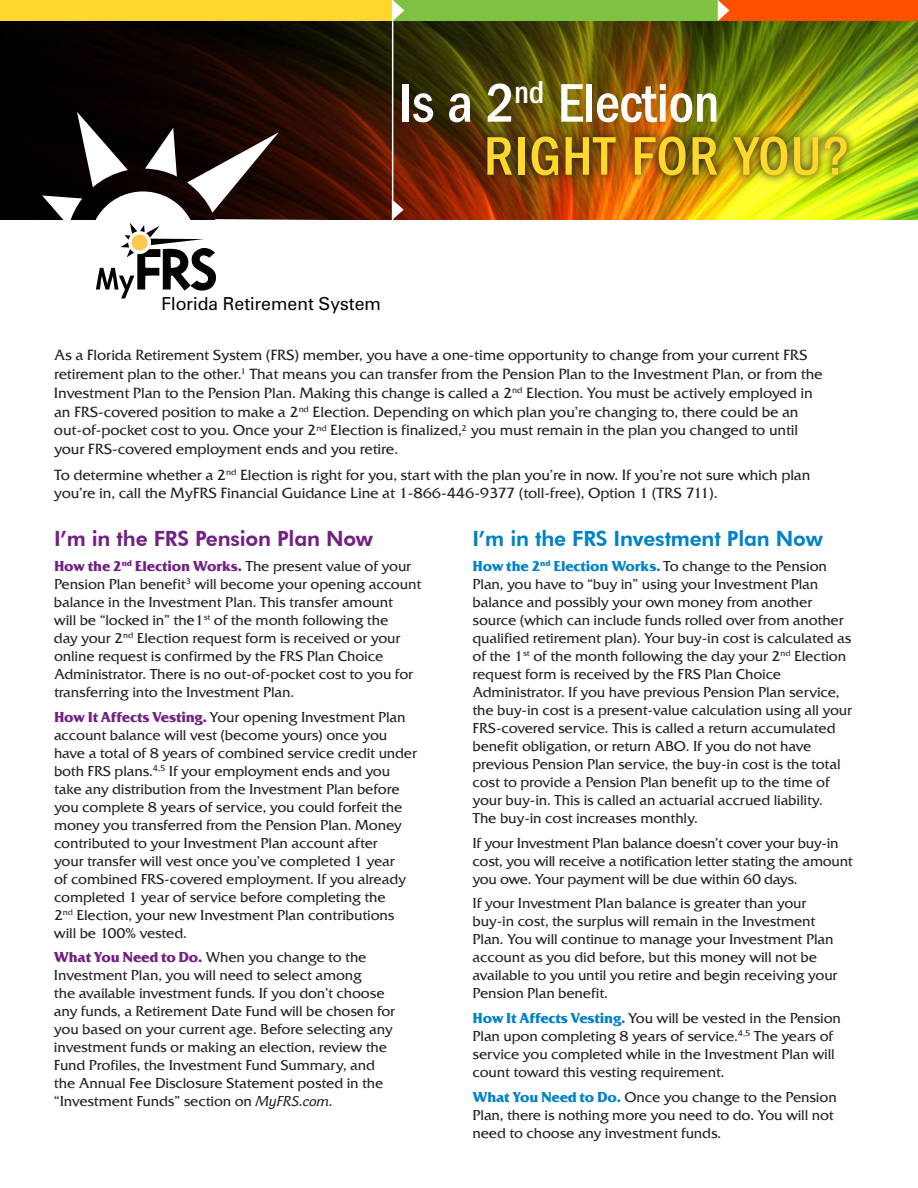
<style>
.page{position:relative;width:918px;height:1188px;background:#fff}
.page>*{position:absolute;margin:0;border:0;box-sizing:border-box;transform-origin:0 0}
.t1{font:500 condensed 56.25px/52.9px "Franklin Gothic";letter-spacing:-.005em;color:#fff}
.t2{font:800 21px "Futura BT";letter-spacing:-.01em;color:#0082c8}
.t3{font:800 21px "Futura BT";letter-spacing:-.01em;color:#722182}
.t4{font:18px "Zurich BT";color:#040503}
.t5{font:14.7px/18.8px "Friz Qua";letter-spacing:-.01em;color:#231f20}
.t6{font:14.25px/18px "Friz Qua";letter-spacing:-.01em;color:#231f20}
.s1{color:#ffd82b}
.s2{font-weight:700;color:#722182}
.s3{font-style:italic}
.s4{font-weight:700;color:#0082c8}
</style>
<div class="page">
<img style="left:0;top:21px;width:918px;height:198px">
<div style="left:0;top:0;width:393px;height:21px;background:#ffd82b"></div>
<div style="left:718px;top:0;width:200px;height:21px;background:#ff5000"></div>
<div style="left:393px;top:0;width:325px;height:21px;background:#7fc241"></div>
<img style="left:574px;top:127px;width:282px;height:58px">
<hr style="left:392px;top:0;width:1px;height:225px;background:#fff">
<svg style="left:393px;top:0;width:11px;height:21px"></svg>
<svg style="left:718px;top:0;width:12px;height:21px"></svg>
<svg style="left:16px;top:112px;width:558px;height:187px"></svg>
<h1 class="t1" style="left:484px;top:77px;width:368px;text-indent:-85px">Is a 2<sup>nd</sup> Election<br><span class="s1">RIGHT FOR YOU?</span></h1>
<p class="t4" style="left:161px;top:293px;width:221px">Florida Retirement System</p>
<p class="t5" style="left:54px;top:346px;width:770px">As a Florida Retirement System (FRS) member, you have a one-time opportunity to change from your current FRS retirement plan to the other.<sup>1</sup> That means you can transfer from the Pension Plan to the Investment Plan, or from the Investment Plan to the Pension Plan. Making this change is called a 2<sup>nd</sup> Election. You must be actively employed in an FRS-covered position to make a 2<sup>nd</sup> Election. Depending on which plan you’re changing to, there could be an out-of-pocket cost to you. Once your 2<sup>nd</sup> Election is finalized,<sup>2</sup> you must remain in the plan you changed to until your FRS-covered employment ends and you retire.</p>
<p class="t5" style="left:54px;top:465px;width:758px">To determine whether a 2<sup>nd</sup> Election is right for you, start with the plan you’re in now. If you’re not sure which plan you’re in, call the MyFRS Financial Guidance Line at 1-866-446-9377 (toll-free), Option 1 (TRS 711).</p>
<h2 class="t3" style="left:54px;top:526px;width:321px">I’m in the FRS Pension Plan Now</h2>
<p class="t6" style="left:54px;top:557px;width:369px"><span class="s2">How the 2</span><sup>nd</sup> <span class="s2">Election Works.</span> The present value of your Pension Plan benefit<sup>3</sup> will become your opening account balance in the Investment Plan. This transfer amount<br>will be “locked in” the1<sup>st</sup> of the month following the<br>day your 2<sup>nd</sup> Election request form is received or your online request is confirmed by the FRS Plan Choice Administrator. There is no out-of-pocket cost to you for transferring into the Investment Plan.</p>
<p class="t6" style="left:54px;top:708px;width:365px"><span class="s2">How It Affects Vesting.</span> Your opening Investment Plan account balance will vest (become yours) once you have a total of 8 years of combined service credit under both FRS plans.<sup>4,5</sup> If your employment ends and you take any distribution from the Investment Plan before you complete 8 years of service, you could forfeit the money you transferred from the Pension Plan. Money contributed to your Investment Plan account after<br>your transfer will vest once you’ve completed 1 year<br>of combined FRS-covered employment. If you already completed 1 year of service before completing the<br>2<sup>nd</sup> Election, your new Investment Plan contributions will be 100% vested.</p>
<p class="t6" style="left:54px;top:948px;width:343px"><span class="s2">What You Need to Do.</span> When you change to the Investment Plan, you will need to select among<br>the available investment funds. If you don’t choose any funds, a Retirement Date Fund will be chosen for you based on your current age. Before selecting any investment funds or making an election, review the Fund Profiles, the Investment Fund Summary, and the Annual Fee Disclosure Statement posted in the “Investment Funds” section on <span class="s3">MyFRS.com</span>.</p>
<h2 class="t2" style="left:472px;top:526px;width:352px">I’m in the FRS Investment Plan Now</h2>
<p class="t6" style="left:472px;top:557px;width:381px"><span class="s4">How the 2</span><sup>nd</sup> <span class="s4">Election Works.</span> To change to the Pension Plan, you have to “buy in” using your Investment Plan balance and possibly your own money from another source (which can include funds rolled over from another qualified retirement plan). Your buy-in cost is calculated as of the 1<sup>st</sup> of the month following the day your 2<sup>nd</sup> Election request form is received by the FRS Plan Choice Administrator. If you have previous Pension Plan service, the buy-in cost is a present-value calculation using all your FRS-covered service. This is called a return accumulated benefit obligation, or return ABO. If you do not have previous Pension Plan service, the buy-in cost is the total cost to provide a Pension Plan benefit up to the time of your buy-in. This is called an actuarial accrued liability.<br>The buy-in cost increases monthly.</p>
<p class="t6" style="left:472px;top:834px;width:382px">If your Investment Plan balance doesn’t cover your buy-in cost, you will receive a notification letter stating the amount you owe. Your payment will be due within 60 days.</p>
<p class="t6" style="left:472px;top:894px;width:367px">If your Investment Plan balance is greater than your buy-in cost, the surplus will remain in the Investment Plan. You will continue to manage your Investment Plan account as you did before, but this money will not be available to you until you retire and begin receiving your Pension Plan benefit.</p>
<p class="t6" style="left:472px;top:1009px;width:370px"><span class="s4">How It Affects Vesting.</span> You will be vested in the Pension Plan upon completing 8 years of service.<sup>4,5</sup> The years of service you completed while in the Investment Plan will count toward this vesting requirement.</p>
<p class="t6" style="left:473px;top:1088px;width:366px"><span class="s4">What You Need to Do.</span> Once you change to the Pension<br>Plan, there is nothing more you need to do. You will not need to choose any investment funds.</p>
</div>
